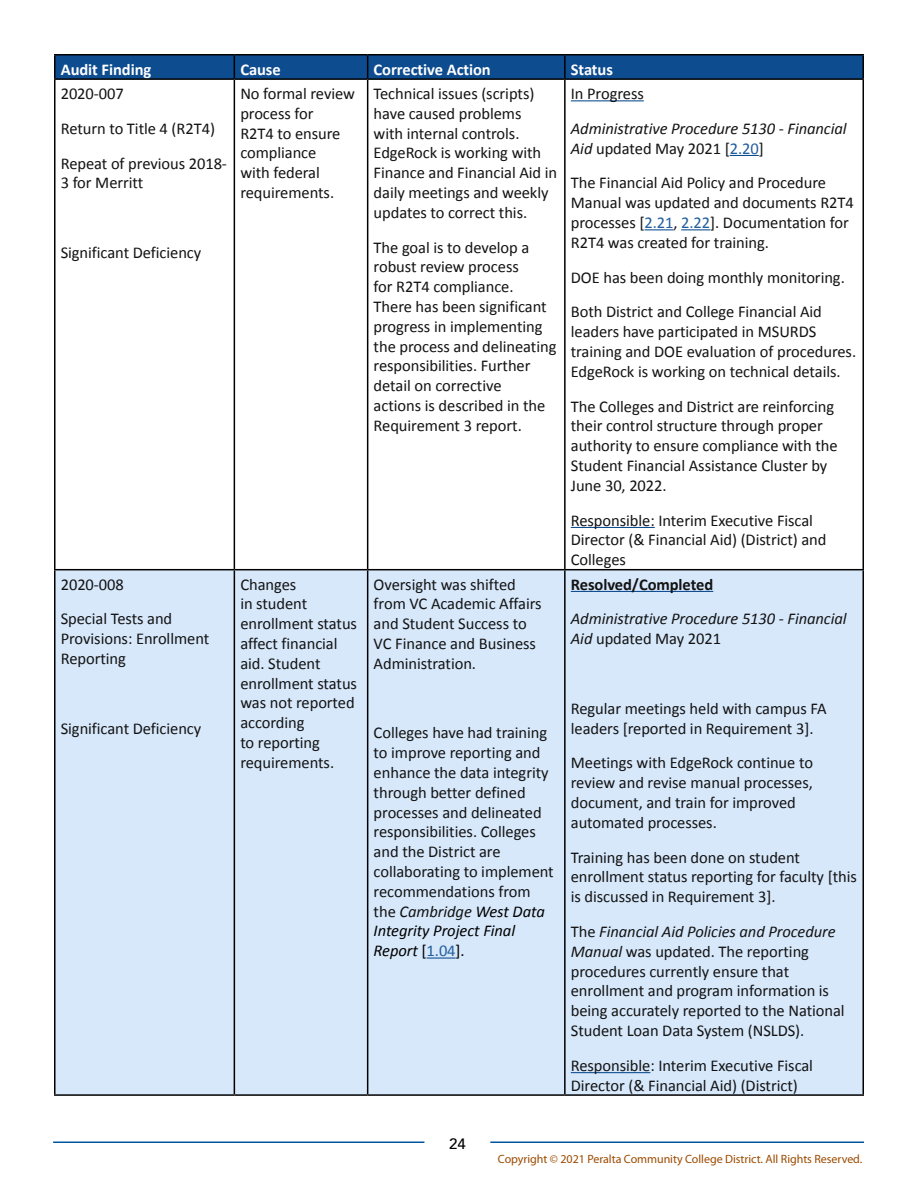
<style>
.page{position:relative;width:918px;height:1188px;background:#fff}
.page>*{position:absolute;margin:0;border:0;box-sizing:border-box;transform-origin:0 0}
.t1{font:16.5px/19.8px "Calibri";letter-spacing:-.005em;color:#131313}
.t2{font:italic 16.5px/19.8px "Calibri";letter-spacing:-.005em;color:#131313}
.t3{font:700 16.5px "Calibri";letter-spacing:-.005em;color:#fff}
.t4{font:700 16.5px "Calibri";letter-spacing:-.005em;color:#131313}
.t5{font:500 15px "Avenir";color:#000}
.t6{font:12px "Myriad Pro";letter-spacing:-.005em;color:#9c4b00}
.s1{font-style:normal}
.s2{font-style:normal;color:#215e9e}
.s3{color:#215e9e}
.s4{font-style:italic}
.s5{font-style:italic;color:#000}
.s6{color:#000}
</style>
<div class="page">
<hr style="left:490px;top:1142px;width:374px;height:1px;background:#00549f">
<hr style="left:53px;top:1142px;width:371px;height:1px;background:#00549f">
<svg style="left:56px;top:80px;width:806px;height:489px"></svg>
<div style="left:56px;top:570px;width:806px;height:524px;background:#d7e8fb"></div>
<hr style="left:54px;top:54px;width:180px;height:2px;background:#000">
<hr style="left:54px;top:56px;width:2px;height:22px;background:#000">
<hr style="left:234px;top:54px;width:134px;height:2px;background:#000">
<hr style="left:368px;top:54px;width:197px;height:2px;background:#000">
<div style="left:55px;top:55px;width:807px;height:23px;background:#0e4c90"></div>
<hr style="left:565px;top:54px;width:299px;height:2px;background:#000">
<hr style="left:564px;top:56px;width:2px;height:22px;background:#000">
<hr style="left:862px;top:56px;width:2px;height:22px;background:#000">
<hr style="left:54px;top:78px;width:180px;height:2px;background:#000">
<hr style="left:54px;top:80px;width:2px;height:489px;background:#000">
<hr style="left:234px;top:78px;width:134px;height:2px;background:#000">
<hr style="left:234px;top:80px;width:1px;height:489px;background:#000">
<hr style="left:368px;top:78px;width:197px;height:2px;background:#000">
<hr style="left:367px;top:80px;width:1px;height:489px;background:#000">
<hr style="left:565px;top:78px;width:299px;height:2px;background:#000">
<hr style="left:564px;top:80px;width:2px;height:489px;background:#000">
<hr style="left:862px;top:80px;width:2px;height:489px;background:#000">
<hr style="left:54px;top:569px;width:180px;height:1px;background:#000">
<hr style="left:54px;top:570px;width:2px;height:524px;background:#000">
<hr style="left:234px;top:569px;width:134px;height:1px;background:#000">
<hr style="left:234px;top:570px;width:1px;height:524px;background:#000">
<hr style="left:368px;top:569px;width:197px;height:1px;background:#000">
<hr style="left:367px;top:570px;width:1px;height:524px;background:#000">
<hr style="left:565px;top:569px;width:299px;height:1px;background:#000">
<hr style="left:564px;top:570px;width:2px;height:524px;background:#000">
<hr style="left:862px;top:570px;width:2px;height:524px;background:#000">
<hr style="left:54px;top:1094px;width:180px;height:2px;background:#000">
<hr style="left:234px;top:1094px;width:134px;height:2px;background:#000">
<hr style="left:368px;top:1094px;width:197px;height:2px;background:#000">
<hr style="left:565px;top:1094px;width:299px;height:2px;background:#000">
<hr style="left:571px;top:100px;width:73px;height:1px;background:#0e4c90">
<svg style="left:730px;top:155px;width:29px;height:1px"></svg>
<svg style="left:645px;top:229px;width:29px;height:1px"></svg>
<svg style="left:681px;top:229px;width:29px;height:1px"></svg>
<hr style="left:571px;top:527px;width:84px;height:1px;background:#0e4c90">
<svg style="left:427px;top:958px;width:29px;height:1px"></svg>
<hr style="left:571px;top:591px;width:142px;height:1px;background:#0e4c90">
<hr style="left:571px;top:1072px;width:79px;height:1px;background:#0e4c90">
<p class="t3" style="left:61px;top:57px;width:92px">Audit Finding</p>
<p class="t3" style="left:240px;top:57px;width:42px">Cause</p>
<p class="t3" style="left:374px;top:57px;width:119px">Corrective Action</p>
<p class="t3" style="left:571px;top:57px;width:44px">Status</p>
<p class="t1" style="left:61px;top:76px;width:168px;line-height:34.8px">2020-007<br>Return to Title 4 (R2T4)<br>Repeat of previous 2018-</p>
<p class="t1" style="left:61px;top:173px;width:84px">3 for Merritt</p>
<p class="t1" style="left:240px;top:83px;width:116px">No formal review process for<br>R2T4 to ensure compliance<br>with federal requirements.</p>
<p class="t1" style="left:374px;top:83px;width:185px">Technical issues (scripts) have caused problems<br>with internal controls.<br>EdgeRock is working with<br>Finance and Financial Aid in daily meetings and weekly updates to correct this.</p>
<p class="t1" style="left:374px;top:237px;width:184px">The goal is to develop a robust review process<br>for R2T4 compliance.<br>There has been significant progress in implementing the process and delineating responsibilities. Further detail on corrective<br>actions is described in the<br>Requirement 3 report.</p>
<p class="t1" style="left:571px;top:83px;width:75px">In Progress</p>
<p class="t2" style="left:571px;top:118px;width:277px">Administrative Procedure 5130 - Financial<br>Aid <span class="s1">updated May 2021 [</span><span class="s2">2.20</span><span class="s1">]</span></p>
<p class="t1" style="left:571px;top:173px;width:285px">The Financial Aid Policy and Procedure Manual was updated and documents R2T4 processes [<span class="s3">2.21</span>, <span class="s3">2.22</span>]. Documentation for R2T4 was created for training.</p>
<p class="t1" style="left:571px;top:259px;width:276px;line-height:34.8px">DOE has been doing monthly monitoring.<br>Both District and College Financial Aid</p>
<p class="t1" style="left:571px;top:321px;width:287px">leaders have participated in MSURDS training and DOE evaluation of procedures.<br>EdgeRock is working on technical details.</p>
<p class="t1" style="left:571px;top:396px;width:268px">The Colleges and District are reinforcing their control structure through proper authority to ensure compliance with the Student Financial Assistance Cluster by June 30, 2022.</p>
<p class="t1" style="left:571px;top:510px;width:257px">Responsible: Interim Executive Fiscal<br>Director (&amp; Financial Aid) (District) and<br>Colleges</p>
<p class="t1" style="left:61px;top:242px;width:142px">Significant Deficiency</p>
<p class="t1" style="left:61px;top:566px;width:113px;line-height:34.8px">2020-008<br>Special Tests and</p>
<p class="t1" style="left:61px;top:628px;width:150px">Provisions: Enrollment<br>Reporting</p>
<p class="t1" style="left:61px;top:718px;width:142px">Significant Deficiency</p>
<p class="t1" style="left:240px;top:574px;width:118px">Changes<br>in student enrollment status affect financial aid. Student enrollment status was not reported according<br>to reporting requirements.</p>
<p class="t1" style="left:374px;top:574px;width:169px">Oversight was shifted from VC Academic Affairs and Student Success to<br>VC Finance and Business<br>Administration.</p>
<p class="t1" style="left:374px;top:723px;width:182px">Colleges have had training to improve reporting and enhance the data integrity through better defined processes and delineated responsibilities. Colleges and the District are collaborating to implement recommendations from the <span class="s4">Cambridge</span> <span class="s5">West Data<br>Integrity Project Final<br>Report</span> <span class="s6">[</span><span class="s3">1.04</span><span class="s6">].</span></p>
<p class="t4" style="left:571px;top:572px;width:144px">Resolved/Completed</p>
<p class="t2" style="left:571px;top:608px;width:277px">Administrative Procedure 5130 - Financial<br>Aid <span class="s1">updated May 2021</span></p>
<p class="t1" style="left:571px;top:698px;width:257px">Regular meetings held with campus FA leaders [reported in Requirement 3].</p>
<p class="t1" style="left:571px;top:753px;width:244px">Meetings with EdgeRock continue to review and revise manual processes, document, and train for improved automated processes.</p>
<p class="t1" style="left:571px;top:847px;width:288px">Training has been done on student enrollment status reporting for faculty [this is discussed in Requirement 3].</p>
<p class="t1" style="left:571px;top:921px;width:275px">The <span class="s4">Financial Aid Policies and Procedure Manual</span> was updated. The reporting procedures currently ensure that enrollment and program information is being accurately reported to the National Student Loan Data System (NSLDS).</p>
<p class="t1" style="left:571px;top:1055px;width:244px">Responsible: Interim Executive Fiscal<br>Director (&amp; Financial Aid) (District)</p>
<p class="t5" style="left:449px;top:1131px;width:18px">24</p>
<p class="t6" style="left:498px;top:1151px;width:366px">Copyright © 2021 Peralta Community College District. All Rights Reserved.</p>
</div>
